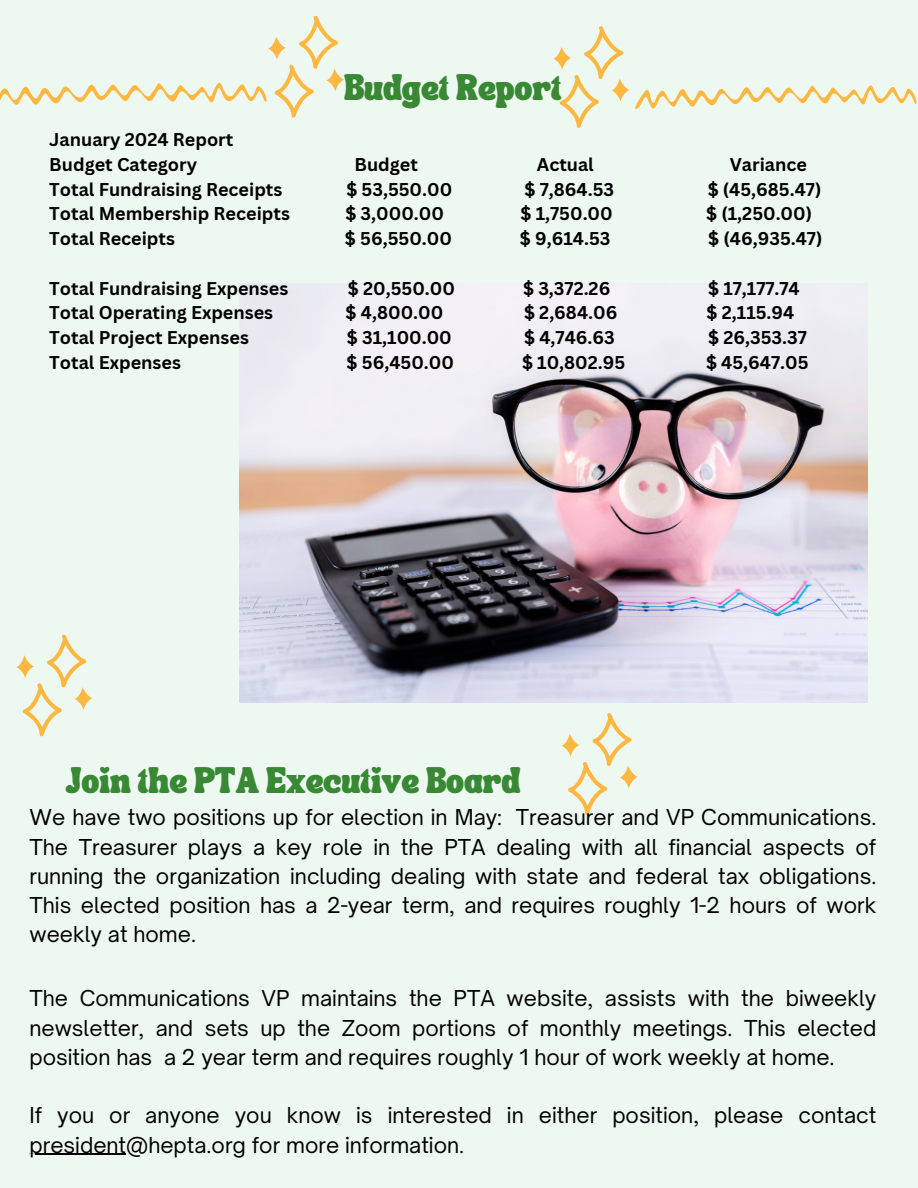
<style>
.page{position:relative;width:918px;height:1188px;background:#edf8f1}
.page>*{position:absolute;margin:0;border:0;box-sizing:border-box;transform-origin:0 0}
.t1{font:21px/29.2px "Open Sauce One";color:#000;text-align:justify}
.t2{font:700 18px/24.8px "Canva Sans";color:#000}
.t3{font:18px "TANSONGBIRD";color:#398934}
</style>
<div class="page">
<svg style="left:0;top:16px;width:344px;height:102px"></svg>
<svg style="left:553px;top:26px;width:364px;height:102px"></svg>
<svg style="left:562px;top:713px;width:76px;height:102px"></svg>
<svg style="left:16px;top:634px;width:76px;height:103px"></svg>
<img style="left:240px;top:284px;width:627px;height:418px">
<hr style="left:29px;top:1154px;width:97px;height:1px;background:#000">
<p class="t2" style="left:49px;top:127px;width:186px">January 2024 Report<br>Budget Category</p>
<p class="t3" style="left:344px;top:83px;width:219px">Budget Report</p>
<p class="t2" style="left:354px;top:151px;width:65px">Budget</p>
<p class="t2" style="left:537px;top:151px;width:59px">Actual</p>
<p class="t2" style="left:730px;top:151px;width:79px">Variance</p>
<p class="t2" style="left:49px;top:176px;width:235px">Total Fundraising Receipts</p>
<p class="t2" style="left:346px;top:176px;width:107px">$ 53,550.00</p>
<p class="t2" style="left:525px;top:176px;width:91px">$ 7,864.53</p>
<p class="t2" style="left:708px;top:176px;width:115px">$ (45,685.47)</p>
<p class="t2" style="left:49px;top:201px;width:242px">Total Membership Receipts</p>
<p class="t2" style="left:345px;top:201px;width:100px">$ 3,000.00</p>
<p class="t2" style="left:520px;top:201px;width:94px">$ 1,750.00</p>
<p class="t2" style="left:706px;top:201px;width:107px">$ (1,250.00)</p>
<p class="t2" style="left:49px;top:226px;width:127px">Total Receipts</p>
<p class="t2" style="left:345px;top:226px;width:108px">$ 56,550.00</p>
<p class="t2" style="left:520px;top:226px;width:92px">$ 9,614.53</p>
<p class="t2" style="left:708px;top:226px;width:116px">$ (46,935.47)</p>
<p class="t2" style="left:49px;top:275px;width:241px">Total Fundraising Expenses</p>
<p class="t2" style="left:348px;top:275px;width:109px">$ 20,550.00</p>
<p class="t2" style="left:523px;top:275px;width:89px">$ 3,372.26</p>
<p class="t2" style="left:708px;top:275px;width:93px">$ 17,177.74</p>
<p class="t2" style="left:49px;top:300px;width:225px">Total Operating Expenses</p>
<p class="t2" style="left:346px;top:300px;width:99px">$ 4,800.00</p>
<p class="t2" style="left:524px;top:300px;width:95px">$ 2,684.06</p>
<p class="t2" style="left:707px;top:300px;width:89px">$ 2,115.94</p>
<p class="t2" style="left:49px;top:325px;width:201px">Total Project Expenses</p>
<p class="t2" style="left:347px;top:325px;width:106px">$ 31,100.00</p>
<p class="t2" style="left:524px;top:325px;width:92px">$ 4,746.63</p>
<p class="t2" style="left:708px;top:325px;width:100px">$ 26,353.37</p>
<p class="t2" style="left:49px;top:349px;width:133px">Total Expenses</p>
<p class="t2" style="left:347px;top:349px;width:109px">$ 56,450.00</p>
<p class="t2" style="left:522px;top:349px;width:105px">$ 10,802.95</p>
<p class="t2" style="left:706px;top:349px;width:104px">$ 45,647.05</p>
<p class="t3" style="left:66px;top:776px;width:456px">Join the PTA Executive Board</p>
<p class="t1" style="left:29px;top:803px;width:848px">We have two positions up for election in May: Treasurer and VP Communications.<br>The Treasurer plays a key role in the PTA dealing with all financial aspects of running the organization including dealing with state and federal tax obligations.<br>This elected position has a 2-year term, and requires roughly 1-2 hours of work weekly at home.</p>
<p class="t1" style="left:29px;top:984px;width:848px">The Communications VP maintains the PTA website, assists with the biweekly newsletter, and sets up the Zoom portions of monthly meetings. This elected position has a 2 year term and requires roughly 1 hour of work weekly at home.</p>
<p class="t1" style="left:29px;top:1101px;width:848px">If you or anyone you know is interested in either position, please contact president@hepta.org for more information.</p>
</div>
